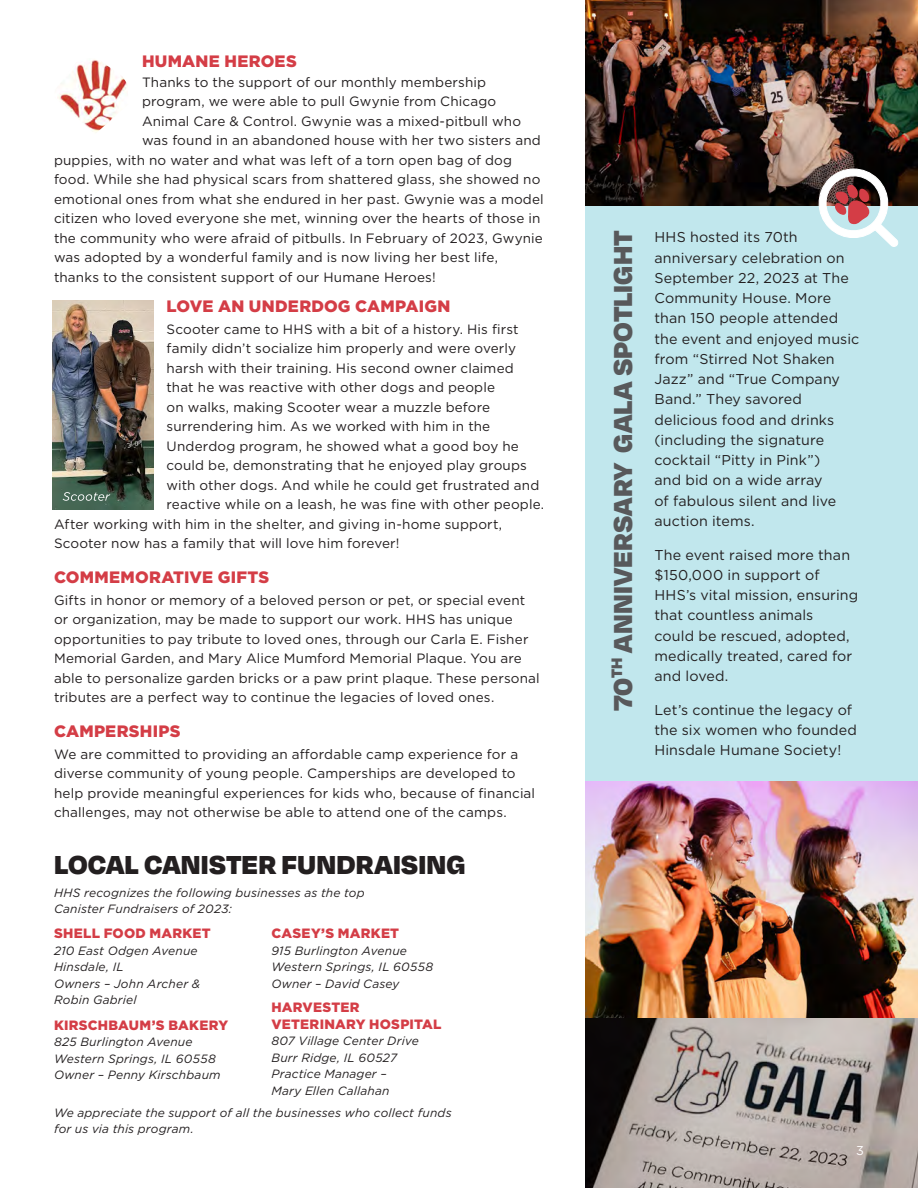
<style>
.page{position:relative;width:918px;height:1188px;background:#fff}
.page>*{position:absolute;margin:0;border:0;box-sizing:border-box;transform-origin:0 0}
.t1{font:900 30px "Degular";letter-spacing:.005em;color:#58595b}
.t2{font:900 30px "Degular";letter-spacing:.005em;color:#231f20}
.t3{font:900 16.5px "Gotham";letter-spacing:.01em;color:#d43d46}
.t4{font:14.25px/20.2px "Gotham";letter-spacing:.01em;color:#231f20}
.t5{font:13.5px/19.5px "Gotham";letter-spacing:.01em;color:#231f20}
.t6{font:900 13.5px/16.5px "Gotham";letter-spacing:.015em;color:#d43d46}
.t7{font:12.75px "Gotham";color:#fff}
.t8{font:italic 12px/16.5px "Gotham";letter-spacing:.015em;color:#231f20}
</style>
<div class="page">
<img style="left:585px;top:800px;width:333px;height:388px">
<div style="left:585px;top:65px;width:333px;height:735px;background:#c1e7ed"></div>
<img style="left:57px;top:59px;width:70px;height:74px">
<img style="left:53px;top:300px;width:100px;height:209px">
<svg style="left:63px;top:492px;width:47px;height:9px"></svg>
<img style="left:585px;top:0;width:333px;height:205px">
<svg style="left:814px;top:164px;width:86px;height:83px"></svg>
<p class="t3" style="left:142px;top:50px;width:156px">HUMANE HEROES</p>
<p class="t5" style="left:142px;top:72px;width:346px">Thanks to the support of our monthly membership</p>
<p class="t5" style="left:142px;top:91px;width:356px">program, we were able to pull Gwynie from Chicago</p>
<p class="t5" style="left:142px;top:111px;width:381px">Animal Care &amp; Control. Gwynie was a mixed-pitbull who</p>
<p class="t5" style="left:142px;top:130px;width:400px">was found in an abandoned house with her two sisters and</p>
<p class="t5" style="left:54px;top:150px;width:460px">puppies, with no water and what was left of a torn open bag of dog</p>
<p class="t5" style="left:54px;top:169px;width:488px">food. While she had physical scars from shattered glass, she showed no</p>
<p class="t5" style="left:54px;top:189px;width:491px">emotional ones from what she endured in her past. Gwynie was a model</p>
<p class="t5" style="left:54px;top:208px;width:488px">citizen who loved everyone she met, winning over the hearts of those in</p>
<p class="t5" style="left:54px;top:228px;width:490px">the community who were afraid of pitbulls. In February of 2023, Gwynie</p>
<p class="t5" style="left:54px;top:247px;width:446px">was adopted by a wonderful family and is now living her best life,</p>
<p class="t5" style="left:54px;top:267px;width:383px">thanks to the consistent support of our Humane Heroes!</p>
<p class="t3" style="left:167px;top:295px;width:285px">LOVE AN UNDERDOG CAMPAIGN</p>
<p class="t5" style="left:167px;top:319px;width:354px">Scooter came to HHS with a bit of a history. His first</p>
<p class="t5" style="left:167px;top:338px;width:351px">family didn’t socialize him properly and were overly</p>
<p class="t5" style="left:167px;top:358px;width:349px">harsh with their training. His second owner claimed</p>
<p class="t5" style="left:167px;top:377px;width:330px">that he was reactive with other dogs and people</p>
<p class="t5" style="left:167px;top:397px;width:325px">on walks, making Scooter wear a muzzle before</p>
<p class="t5" style="left:167px;top:416px;width:325px">surrendering him. As we worked with him in the</p>
<p class="t5" style="left:167px;top:436px;width:354px">Underdog program, he showed what a good boy he</p>
<p class="t5" style="left:167px;top:455px;width:362px">could be, demonstrating that he enjoyed play groups</p>
<p class="t5" style="left:167px;top:475px;width:374px">with other dogs. And while he could get frustrated and</p>
<p class="t5" style="left:167px;top:494px;width:379px">reactive while on a leash, he was fine with other people.</p>
<p class="t5" style="left:54px;top:514px;width:450px">After working with him in the shelter, and giving in-home support,</p>
<p class="t5" style="left:54px;top:533px;width:347px">Scooter now has a family that will love him forever!</p>
<p class="t3" style="left:54px;top:566px;width:217px">COMMEMORATIVE GIFTS</p>
<p class="t5" style="left:54px;top:590px;width:487px">Gifts in honor or memory of a beloved person or pet, or special event or organization, may be made to support our work. HHS has unique opportunities to pay tribute to loved ones, through our Carla E. Fisher Memorial Garden, and Mary Alice Mumford Memorial Plaque. You are able to personalize garden bricks or a paw print plaque. These personal tributes are a perfect way to continue the legacies of loved ones.</p>
<p class="t3" style="left:54px;top:720px;width:128px">CAMPERSHIPS</p>
<p class="t5" style="left:54px;top:744px;width:483px">We are committed to providing an affordable camp experience for a diverse community of young people. Camperships are developed to help provide meaningful experiences for kids who, because of financial challenges, may not otherwise be able to attend one of the camps.</p>
<h1 class="t2" style="left:54px;top:845px;width:413px">LOCAL CANISTER FUNDRAISING</h1>
<p class="t8" style="left:54px;top:884px;width:312px">HHS recognizes the following businesses as the top<br>Canister Fundraisers of 2023:</p>
<p class="t6" style="left:54px;top:925px;width:158px">SHELL FOOD MARKET</p>
<p class="t8" style="left:54px;top:942px;width:148px">210 East Odgen Avenue<br>Hinsdale, IL<br>Owners – John Archer &amp;<br>Robin Gabriel</p>
<p class="t6" style="left:54px;top:1017px;width:176px">KIRSCHBAUM’S BAKERY</p>
<p class="t8" style="left:54px;top:1034px;width:168px">825 Burlington Avenue<br>Western Springs, IL 60558<br>Owner – Penny Kirschbaum</p>
<p class="t6" style="left:271px;top:925px;width:129px">CASEY’S MARKET</p>
<p class="t8" style="left:271px;top:942px;width:163px">915 Burlington Avenue<br>Western Springs, IL 60558<br>Owner – David Casey</p>
<p class="t6" style="left:271px;top:999px;width:171px">HARVESTER<br>VETERINARY HOSPITAL</p>
<p class="t8" style="left:271px;top:1033px;width:149px">807 Village Center Drive<br>Burr Ridge, IL 60527<br>Practice Manager –<br>Mary Ellen Callahan</p>
<p class="t8" style="left:54px;top:1104px;width:399px">We appreciate the support of all the businesses who collect funds for us via this program.</p>
<h1 class="t1" style="left:603px;top:711px;width:482px;rotate:-90deg">70<sup>TH</sup> ANNIVERSARY GALA SPOTLIGHT</h1>
<p class="t4" style="left:654px;top:227px;width:206px">HHS hosted its 70th anniversary celebration on<br>September 22, 2023 at The<br>Community House. More than 150 people attended the event and enjoyed music from “Stirred Not Shaken<br>Jazz” and “True Company<br>Band.” They savored delicious food and drinks (including the signature cocktail “Pitty in Pink”)<br>and bid on a wide array<br>of fabulous silent and live auction items.</p>
<p class="t4" style="left:654px;top:544px;width:205px">The event raised more than $150,000 in support of<br>HHS’s vital mission, ensuring that countless animals<br>could be rescued, adopted, medically treated, cared for and loved.</p>
<p class="t4" style="left:654px;top:699px;width:204px">Let’s continue the legacy of the six women who founded<br>Hinsdale Humane Society!</p>
<p class="t7" style="left:856px;top:1142px;width:9px">3</p>
</div>
